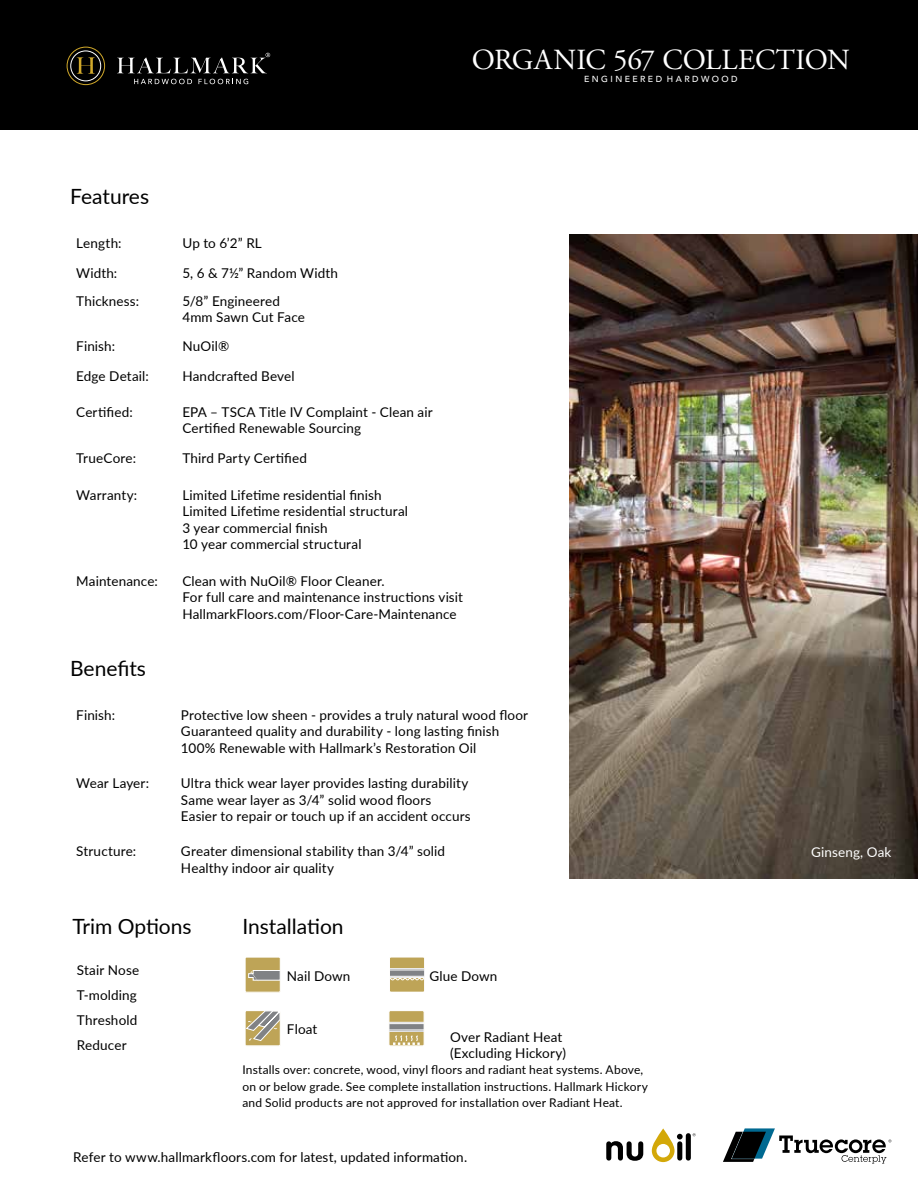
<style>
.page{position:relative;width:918px;height:1188px;background:#fff}
.page>*{position:absolute;margin:0;border:0;box-sizing:border-box;transform-origin:0 0}
.t1{font:29.1px "Adobe Garamond Pro";letter-spacing:-.005em;color:#fff}
.t2{font:21px "Lato";color:#000}
.t3{font:13.5px/16.5px "Lato";letter-spacing:.01em;color:#000}
.t4{font:13.5px "Lato";letter-spacing:.01em;color:#fff}
.t5{font:12px/16.5px "Lato";letter-spacing:.015em;color:#000}
.t6{font:500 8.7px "Avenir";color:#fff}
</style>
<div class="page">
<div style="left:0;top:0;width:918px;height:130px;background:#000"></div>
<svg style="left:117px;top:53px;width:153px;height:20px"></svg>
<svg style="left:134px;top:79px;width:58px;height:5px"></svg>
<svg style="left:198px;top:79px;width:50px;height:5px"></svg>
<svg style="left:65px;top:45px;width:41px;height:42px"></svg>
<div style="left:65px;top:45px;width:42px;height:42px;border:1px solid #000;border-radius:50%"></div>
<svg style="left:71px;top:51px;width:30px;height:30px"></svg>
<div style="left:70px;top:51px;width:31px;height:30px;border:1px solid #fff;border-radius:50%"></div>
<div style="left:67px;top:47px;width:38px;height:38px;border:1px solid #d1a92b;border-radius:50%"></div>
<svg style="left:77px;top:57px;width:18px;height:17px"></svg>
<div style="left:245px;top:1011px;width:35px;height:35px;background:#bea457"></div>
<div style="left:245px;top:1010px;width:36px;height:36px;border:1px solid #fff"></div>
<svg style="left:245px;top:1010px;width:36px;height:31px"></svg>
<div style="left:390px;top:957px;width:34px;height:35px;background:#bea457"></div>
<svg style="left:391px;top:969px;width:32px;height:7px"></svg>
<hr style="left:390px;top:968px;width:35px;height:1px;background:#fff">
<svg style="left:391px;top:977px;width:32px;height:4px"></svg>
<hr style="left:390px;top:970px;width:35px;height:1px;background:#fff">
<hr style="left:390px;top:976px;width:35px;height:1px;background:#fff">
<div style="left:389px;top:957px;width:36px;height:36px;border:1px solid #fff"></div>
<div style="left:245px;top:957px;width:35px;height:35px;background:#bea457"></div>
<div style="left:245px;top:957px;width:36px;height:36px;border:1px solid #fff"></div>
<svg style="left:248px;top:970px;width:33px;height:12px"></svg>
<div style="left:389px;top:1011px;width:35px;height:35px;background:#bea457"></div>
<svg style="left:390px;top:1024px;width:33px;height:6px"></svg>
<hr style="left:389px;top:1022px;width:35px;height:1px;background:#fff">
<hr style="left:389px;top:1031px;width:35px;height:1px;background:#fff">
<hr style="left:389px;top:1023px;width:35px;height:1px;background:#fff">
<hr style="left:389px;top:1030px;width:35px;height:1px;background:#fff">
<div style="left:388px;top:1010px;width:37px;height:36px;border:1px solid #fff"></div>
<svg style="left:393px;top:1035px;width:27px;height:10px"></svg>
<img style="left:569px;top:234px;width:349px;height:645px">
<svg style="left:606px;top:1141px;width:37px;height:20px"></svg>
<div style="left:686px;top:1133px;width:5px;height:28px;background:#000;border-radius:3px"></div>
<svg style="left:652px;top:1128px;width:31px;height:34px"></svg>
<svg style="left:723px;top:1128px;width:168px;height:35px"></svg>
<h1 class="t1" style="left:472px;top:43px;width:380px">ORGANIC 567 COLLECTION</h1>
<p class="t6" style="left:584px;top:74px;width:155px">E N G I N E E R E D H A R D W O O D</p>
<h2 class="t2" style="left:70px;top:181px;width:80px">Features</h2>
<p class="t3" style="left:76px;top:234px;width:47px">Length:</p>
<p class="t3" style="left:182px;top:234px;width:81px">Up to 6’2” RL</p>
<p class="t3" style="left:76px;top:264px;width:43px">Width:</p>
<p class="t3" style="left:182px;top:264px;width:157px">5, 6 &amp; 7½” Random Width</p>
<p class="t3" style="left:76px;top:292px;width:65px">Thickness:</p>
<p class="t3" style="left:182px;top:292px;width:124px">5/8” Engineered<br>4mm Sawn Cut Face</p>
<p class="t3" style="left:76px;top:337px;width:40px">Finish:</p>
<p class="t3" style="left:182px;top:337px;width:48px">NuOil®</p>
<p class="t3" style="left:76px;top:367px;width:74px">Edge Detail:</p>
<p class="t3" style="left:182px;top:367px;width:114px">Handcrafted Bevel</p>
<p class="t3" style="left:76px;top:403px;width:58px">Certified:</p>
<p class="t3" style="left:182px;top:403px;width:252px">EPA – TSCA Title IV Complaint - Clean air<br>Certified Renewable Sourcing</p>
<p class="t3" style="left:76px;top:449px;width:61px">TrueCore:</p>
<p class="t3" style="left:182px;top:449px;width:126px">Third Party Certified</p>
<p class="t3" style="left:76px;top:486px;width:63px">Warranty:</p>
<p class="t3" style="left:182px;top:486px;width:227px">Limited Lifetime residential finish Limited Lifetime residential structural 3 year commercial finish<br>10 year commercial structural</p>
<p class="t3" style="left:76px;top:572px;width:83px">Maintenance:</p>
<p class="t3" style="left:182px;top:572px;width:282px">Clean with NuOil® Floor Cleaner.<br>For full care and maintenance instructions visit<br>HallmarkFloors.com/Floor-Care-Maintenance</p>
<h2 class="t2" style="left:70px;top:653px;width:77px">Benefits</h2>
<p class="t3" style="left:76px;top:706px;width:40px">Finish:</p>
<p class="t3" style="left:181px;top:706px;width:349px">Protective low sheen - provides a truly natural wood floor<br>Guaranteed quality and durability - long lasting finish<br>100% Renewable with Hallmark’s Restoration Oil</p>
<p class="t3" style="left:76px;top:774px;width:74px">Wear Layer:</p>
<p class="t3" style="left:181px;top:774px;width:291px">Ultra thick wear layer provides lasting durability<br>Same wear layer as 3/4” solid wood floors<br>Easier to repair or touch up if an accident occurs</p>
<p class="t3" style="left:76px;top:842px;width:62px">Structure:</p>
<p class="t3" style="left:181px;top:842px;width:266px">Greater dimensional stability than 3/4” solid<br>Healthy indoor air quality</p>
<h2 class="t2" style="left:72px;top:911px;width:121px">Trim Options</h2>
<p class="t3" style="left:77px;top:957px;width:64px;line-height:25px">Stair Nose<br>T-molding<br>Threshold<br>Reducer</p>
<h2 class="t2" style="left:242px;top:911px;width:103px">Installation</h2>
<p class="t3" style="left:287px;top:968px;width:65px">Nail Down</p>
<p class="t3" style="left:429px;top:968px;width:70px">Glue Down</p>
<p class="t3" style="left:287px;top:1020px;width:32px">Float</p>
<p class="t3" style="left:450px;top:1028px;width:117px">Over Radiant Heat (Excluding Hickory)</p>
<p class="t5" style="left:242px;top:1061px;width:407px">Installs over: concrete, wood, vinyl floors and radiant heat systems. Above, on or below grade. See complete installation instructions. Hallmark Hickory and Solid products are not approved for installation over Radiant Heat.</p>
<p class="t3" style="left:73px;top:1148px;width:396px">Refer to www.hallmarkfloors.com for latest, updated information.</p>
<p class="t4" style="left:811px;top:842px;width:82px">Ginseng, Oak</p>
</div>
